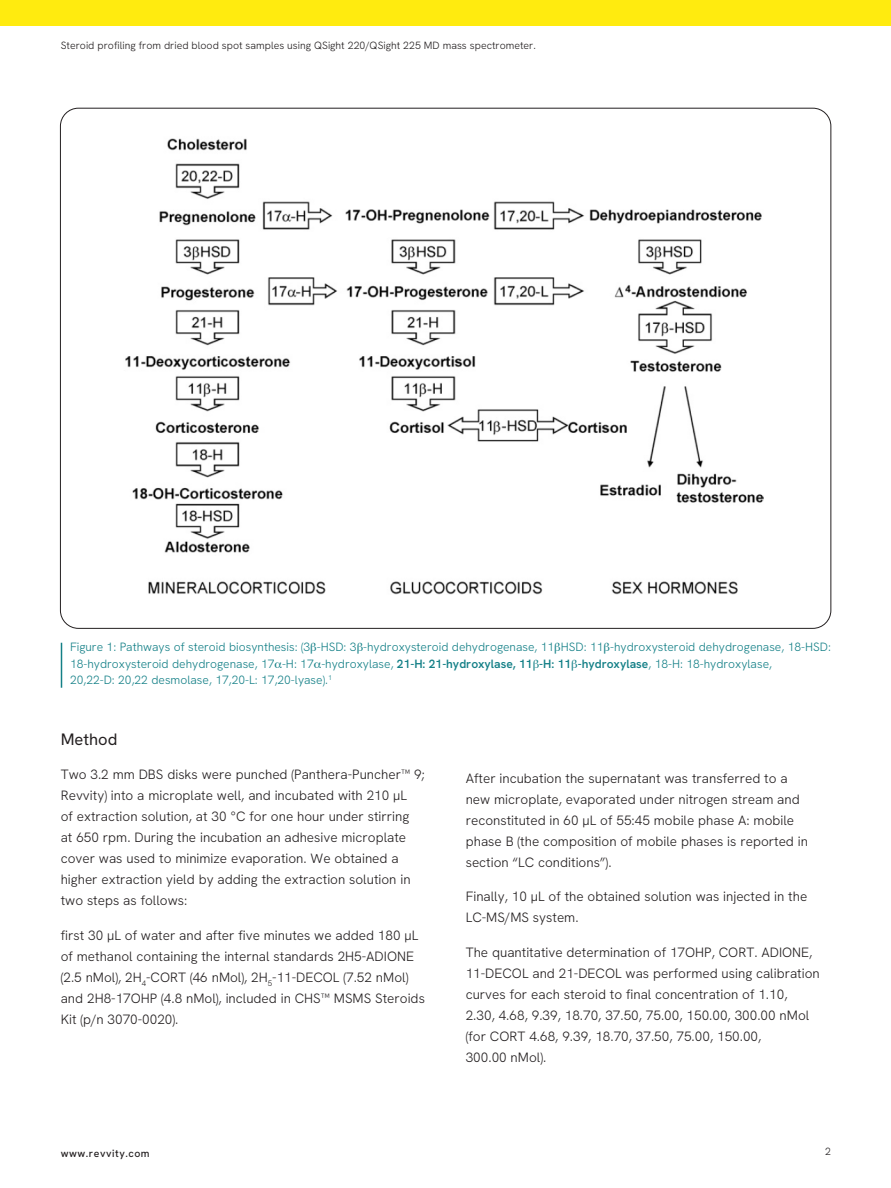
<style>
.page{position:relative;width:891px;height:1188px;background:#fff}
.page>*{position:absolute;margin:0;border:0;box-sizing:border-box;transform-origin:0 0}
.t1{font:16.5px "Hanken Grotesk";color:#231f20}
.t2{font:300 13.5px/21px "Hanken Grotesk";color:#231f20}
.t3{font:300 12px/16.5px "Hanken Grotesk";color:#148087}
.t4{font:300 10.5px "Hanken Grotesk";color:#231f20}
.t5{font:10.5px "Hanken Grotesk";letter-spacing:.05em;color:#231f20}
.s1{font-weight:400}
</style>
<div class="page">
<div style="left:0;top:0;width:891px;height:26px;background:#ffeb0f"></div>
<hr style="left:61px;top:643px;width:1px;height:45px;background:#148087">
<img style="left:125px;top:138px;width:639px;height:457px">
<p class="t4" style="left:61px;top:39px;width:477px">Steroid profiling from dried blood spot samples using QSight 220/QSight 225 MD mass spectrometer.</p>
<p class="t3" style="left:70px;top:639px;width:762px">Figure 1: Pathways of steroid biosynthesis: (3 -HSD: 3 -hydroxysteroid dehydrogenase, 11 HSD: 11 -hydroxysteroid dehydrogenase, 18-HSD:<br>18-hydroxysteroid dehydrogenase, 17 -H: 17 -hydroxylase, <span class="s1">21-H: 21-hydroxylase, 11 -H: 11 -hydroxylase</span>, 18-H: 18-hydroxylase,<br>20,22-D: 20,22 desmolase, 17,20-L: 17,20-lyase).<sup>1</sup></p>
<p class="t1" style="left:61px;top:728px;width:58px">Method</p>
<p class="t2" style="left:61px;top:764px;width:366px">Two 3.2 mm DBS disks were punched (Panthera-Puncher™ 9; Revvity) into a microplate well, and incubated with 210 μL<br>of extraction solution, at 30 °C for one hour under stirring<br>at 650 rpm. During the incubation an adhesive microplate cover was used to minimize evaporation. We obtained a higher extraction yield by adding the extraction solution in two steps as follows:</p>
<p class="t2" style="left:61px;top:924px;width:366px">first 30 μL of water and after five minutes we added 180 μL of methanol containing the internal standards 2H5-ADIONE (2.5 nMol), 2H<sub>4</sub>-CORT (46 nMol), 2H<sub>5</sub>-11-DECOL (7.52 nMol) and 2H8-17OHP (4.8 nMol), included in CHS™ MSMS Steroids Kit (p/n 3070-0020).</p>
<p class="t2" style="left:466px;top:767px;width:344px">After incubation the supernatant was transferred to a new microplate, evaporated under nitrogen stream and reconstituted in 60 μL of 55:45 mobile phase A: mobile phase B (the composition of mobile phases is reported in section “LC conditions”).</p>
<p class="t2" style="left:466px;top:886px;width:343px">Finally, 10 µL of the obtained solution was injected in the<br>LC-MS/MS system.</p>
<p class="t2" style="left:466px;top:941px;width:356px">The quantitative determination of 17OHP, CORT. ADIONE, 11-DECOL and 21-DECOL was performed using calibration curves for each steroid to final concentration of 1.10, 2.30, 4.68, 9.39, 18.70, 37.50, 75.00, 150.00, 300.00 nMol (for CORT 4.68, 9.39, 18.70, 37.50, 75.00, 150.00,<br>300.00 nMol).</p>
<p class="t5" style="left:61px;top:1147px;width:90px">www.revvity.com</p>
<p class="t4" style="left:825px;top:1145px;width:7px">2</p>
</div>
